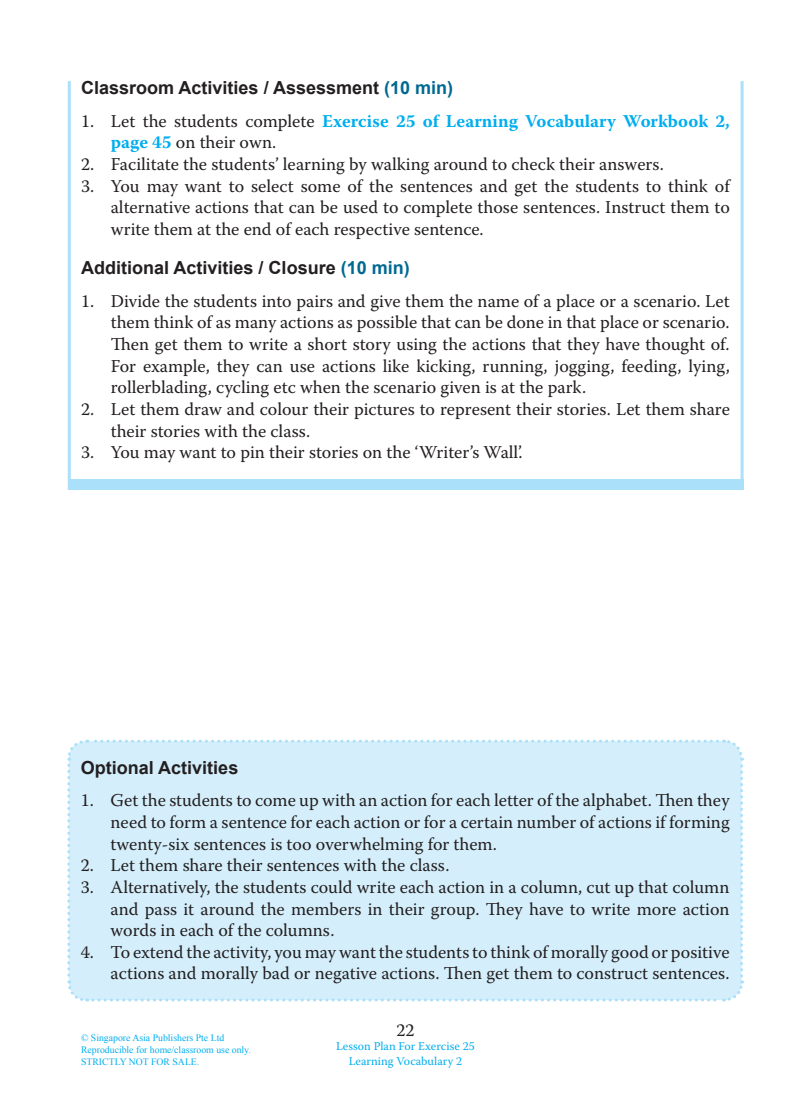
<style>
.page{position:relative;width:811px;height:1108px;background:#fff}
.page>*{position:absolute;margin:0;border:0;box-sizing:border-box;transform-origin:0 0}
._1{font:18px/21.6px "Warnock Pro";color:#231f20;text-align:justify}
.little_title{font:700 18px "Arial";color:#231f20}
._1-2{font:700 18px/21.6px "Warnock Pro";color:#00aeef}
.t1{font:12px "Warnock Pro";color:#00aeef}
.t2{font:9.75px/11.7px "Times New Roman";color:#00aeef}
.s1{color:#006991}
.s2{font-weight:400;color:#231f20}
</style>
<div class="page">
<svg style="left:67px;top:81px;width:677px;height:409px"></svg>
<div style="left:68px;top:479px;width:675px;height:11px;background:#aae0f9"></div>
<svg style="left:338px;top:257px;width:74px;height:25px"></svg>
<div style="left:67px;top:739px;width:677px;height:263px;background:#d4effb"></div>
<p class="little_title" style="left:81px;top:76px;width:373px">Classroom Activities / Assessment <span class="s1">(10 min)</span></p>
<p class="_1-2" style="left:111px;top:110px;width:620px;text-indent:-30px"><span class="s2">1. Let the students complete</span> Exercise 25 of Learning Vocabulary Workbook 2, page 45 <span class="s2">on their own.</span></p>
<p class="_1" style="left:81px;top:153px;width:584px">2. Facilitate the students’ learning by walking around to check their answers.</p>
<p class="_1" style="left:111px;top:174px;width:620px;text-indent:-30px">3. You may want to select some of the sentences and get the students to think of alternative actions that can be used to complete those sentences. Instruct them to write them at the end of each respective sentence.</p>
<p class="little_title" style="left:81px;top:256px;width:330px">Additional Activities / Closure <span class="s1">(10 min)</span></p>
<p class="_1" style="left:111px;top:290px;width:620px;text-indent:-30px">1. Divide the students into pairs and give them the name of a place or a scenario. Let them think of as many actions as possible that can be done in that place or scenario.<br>Then get them to write a short story using the actions that they have thought of.<br>For example, they can use actions like kicking, running, jogging, feeding, lying, rollerblading, cycling etc when the scenario given is at the park.</p>
<p class="_1" style="left:111px;top:398px;width:620px;text-indent:-30px">2. Let them draw and colour their pictures to represent their stories. Let them share their stories with the class.</p>
<p class="_1" style="left:81px;top:441px;width:443px">3. You may want to pin their stories on the ‘Writer’s Wall’.</p>
<p class="little_title" style="left:81px;top:755px;width:159px">Optional Activities</p>
<p class="_1" style="left:110px;top:789px;width:620px;text-indent:-30px">1. Get the students to come up with an action for each letter of the alphabet. Then they need to form a sentence for each action or for a certain number of actions if forming twenty-six sentences is too overwhelming for them.</p>
<p class="_1" style="left:81px;top:854px;width:370px">2. Let them share their sentences with the class.</p>
<p class="_1" style="left:110px;top:875px;width:620px;text-indent:-30px">3. Alternatively, the students could write each action in a column, cut up that column and pass it around the members in their group. They have to write more action words in each of the columns.</p>
<p class="_1" style="left:81px;top:940px;width:650px;text-align:right">4. To extend the activity, you may want the students to think of morally good or positive actions and morally bad or negative actions. Then get them to construct sentences.</p>
<p class="t2" style="left:81px;top:1031px;width:171px">© Singapore Asia Publishers Pte Ltd<br>Reproducible for home/classroom use only.<br>STRICTLY NOT FOR SALE.</p>
<p class="_1" style="left:396px;top:1018px;width:20px">22</p>
<p class="t1" style="left:336px;top:1038px;width:140px">Lesson Plan For Exercise 25</p>
<p class="t1" style="left:348px;top:1052px;width:115px">Learning Vocabulary 2</p>
</div>
